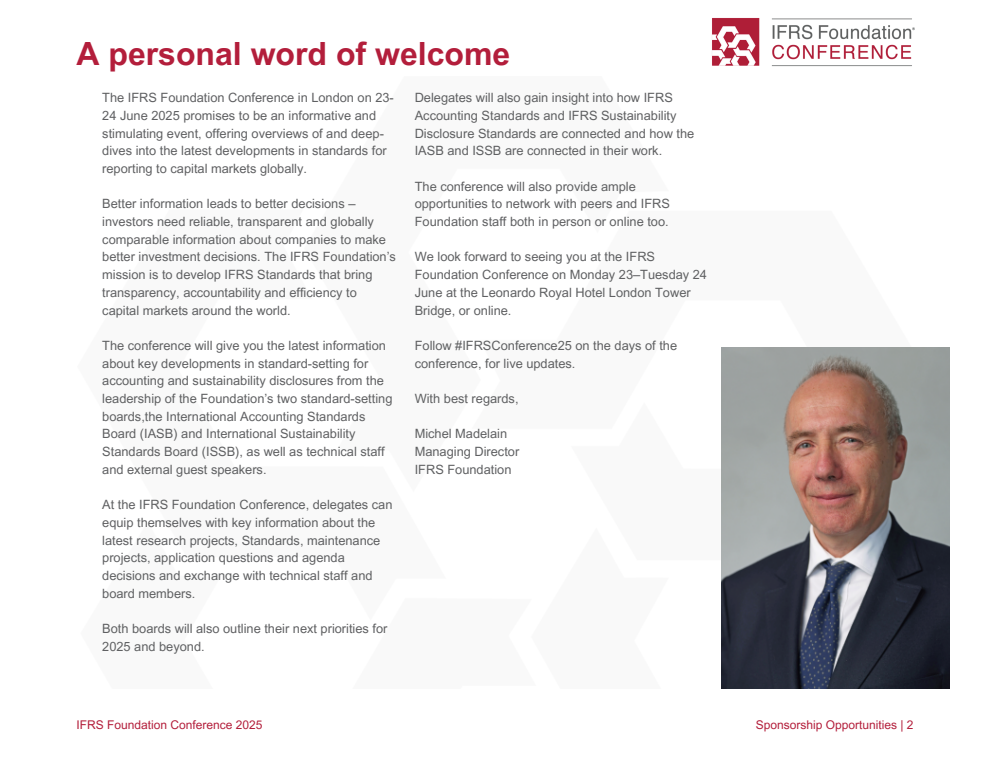
<style>
.page{position:relative;width:990px;height:765px;background:#fff}
.page>*{position:absolute;margin:0;border:0;box-sizing:border-box;transform-origin:0 0}
.t1{font:700 32px "Arial MT Pro";color:#b31e3b}
.t2{font:12.8px/17.7px "Arial MT Pro";color:#5f6062}
.t3{font:12px "Arial MT Pro";color:#b31e3b}
</style>
<div class="page">
<img style="left:712px;top:18px;width:203px;height:49px">
<img style="left:722px;top:347px;width:227px;height:341px">
<p class="t1" style="left:76px;top:42px;width:435px">A personal word of welcome</p>
<p class="t2" style="left:102px;top:90px;width:293px">The IFRS Foundation Conference in London on 23- 24 June 2025 promises to be an informative and stimulating event, offering overviews of and deep&shy;dives into the latest developments in standards for reporting to capital markets globally.</p>
<p class="t2" style="left:102px;top:197px;width:295px">Better information leads to better decisions – investors need reliable, transparent and globally comparable information about companies to make better investment decisions. The IFRS Foundation’s mission is to develop IFRS Standards that bring transparency, accountability and efficiency to capital markets around the world.</p>
<p class="t2" style="left:102px;top:338px;width:292px">The conference will give you the latest information about key developments in standard-setting for accounting and sustainability disclosures from the leadership of the Foundation’s two standard-setting boards,the International Accounting Standards Board (IASB) and International Sustainability Standards Board (ISSB), as well as technical staff and external guest speakers.</p>
<p class="t2" style="left:102px;top:498px;width:292px">At the IFRS Foundation Conference, delegates can equip themselves with key information about the latest research projects, Standards, maintenance projects, application questions and agenda decisions and exchange with technical staff and board members.</p>
<p class="t2" style="left:102px;top:621px;width:287px">Both boards will also outline their next priorities for<br>2025 and beyond.</p>
<p class="t2" style="left:415px;top:90px;width:281px">Delegates will also gain insight into how IFRS Accounting Standards and IFRS Sustainability Disclosure Standards are connected and how the IASB and ISSB are connected in their work.</p>
<p class="t2" style="left:415px;top:179px;width:257px">The conference will also provide ample opportunities to network with peers and IFRS<br>Foundation staff both in person or online too.</p>
<p class="t2" style="left:415px;top:250px;width:294px">We look forward to seeing you at the IFRS Foundation Conference on Monday 23–Tuesday 24<br>June at the Leonardo Royal Hotel London Tower Bridge, or online.</p>
<p class="t2" style="left:415px;top:338px;width:264px">Follow #IFRSConference25 on the days of the conference, for live updates.</p>
<p class="t2" style="left:415px;top:391px;width:105px">With best regards,</p>
<p class="t2" style="left:415px;top:427px;width:94px">Michel Madelain</p>
<p class="t2" style="left:415px;top:444px;width:106px">Managing Director</p>
<p class="t2" style="left:415px;top:462px;width:98px">IFRS Foundation</p>
<p class="t3" style="left:76px;top:720px;width:188px">IFRS Foundation Conference 2025</p>
<h1 class="t3" style="left:756px;top:720px;width:159px">Sponsorship Opportunities | 2</h1>
</div>
